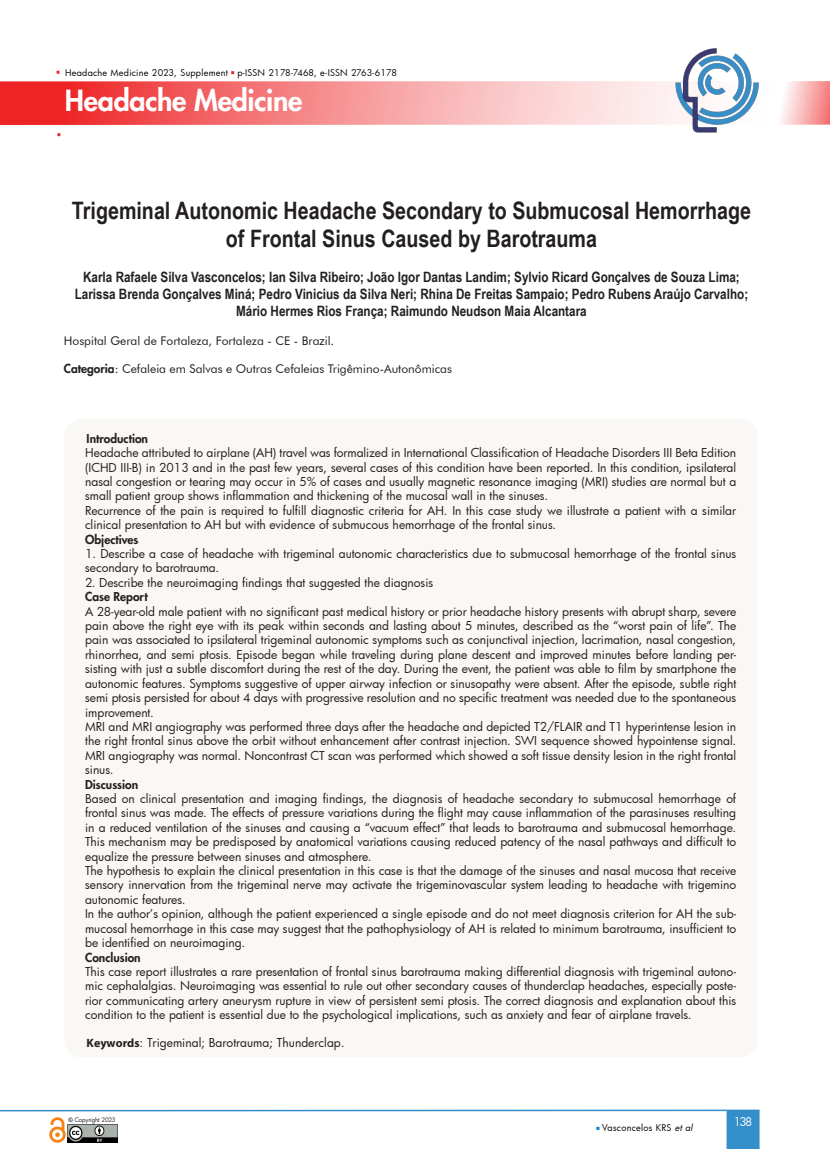
<style>
.page{position:relative;width:830px;height:1149px;background:#fff}
.page>*{position:absolute;margin:0;border:0;box-sizing:border-box;transform-origin:0 0}
.t1{font:800 28.5px "Futura";letter-spacing:-.01em;color:#fff}
.t2{font:700 24px/28.8px "Arial Narrow";color:#231f20;text-align:center}
.t3{font:700 14.25px/17.1px "Arial Narrow";color:#231f20;text-align:center}
.t4{font:12px/14.4px "Futura";color:#231f20;text-align:justify}
.t5{font:12px "Futura BT";color:#231f20}
.t6{font:800 12px "Futura";color:#231f20}
.t7{font:11.55px "Futura";color:#fff}
.t8{font:9px "Futura";letter-spacing:.025em;color:#040503}
.t9{font:6px "Futura";letter-spacing:-.02em;color:#231f20}
.s1{font-family:"Myriad Pro"}
.s2{font-family:"Futura";font-weight:800}
.s3{font-family:"Myriad Pro";font-weight:700}
.s4{font-family:"Arial";font-weight:700}
.s5{font-style:italic}
</style>
<div class="page">
<svg style="left:0;top:81px;width:829px;height:44px;background:#f69394"></svg>
<svg style="left:726px;top:1109px;width:33px;height:39px"></svg>
<hr style="left:0;top:1109px;width:726px;height:1px;background:#338eca">
<img style="left:67px;top:1124px;width:50px;height:18px">
<img style="left:49px;top:1117px;width:17px;height:25px">
<img style="left:674px;top:48px;width:85px;height:85px">
<div style="left:64px;top:419px;width:693px;height:638px;background:#f9f8f5;border-radius:18px"></div>
<p class="t8" style="left:65px;top:66px;width:333px">Headache Medicine 2023, Supplement p-ISSN 2178-7468, e-ISSN 2763-6178</p>
<h1 class="t1" style="left:65px;top:83px;width:239px">Headache Medicine</h1>
<p class="t2" style="left:72px;top:194px;width:680px">Trigeminal Autonomic Headache Secondary to Submucosal Hemorrhage of Frontal Sinus Caused by Barotrauma</p>
<p class="t3" style="left:83px;top:267px;width:657px">Karla Rafaele Silva Vasconcelos; Ian Silva Ribeiro; João Igor Dantas Landim; Sylvio Ricard Gonçalves de Souza Lima;</p>
<p class="t3" style="left:75px;top:284px;width:674px">Larissa Brenda Gonçalves Miná; Pedro Vinicius da Silva Neri; Rhina De Freitas Sampaio; Pedro Rubens Araújo Carvalho;<br>Mário Hermes Rios França; Raimundo Neudson Maia Alcantara</p>
<p class="t5" style="left:64px;top:333px;width:272px">Hospital Geral de Fortaleza, Fortaleza - CE - Bra<span class="s1">z</span>il.</p>
<p class="t5" style="left:64px;top:362px;width:389px"><span class="s2">Categoria</span>: Cefaleia em Salvas e Outras Cefaleias Trigêmino-Autonômicas</p>
<p class="t6" style="left:87px;top:430px;width:63px">Introduction</p>
<p class="t4" style="left:85px;top:445px;width:652px">Headache attributed to airplane (AH) travel was formalized in International Classification of Headache Disorders III Beta Edition (ICHD III-B) in 2013 and in the past few years, several cases of this condition have been reported. In this condition, ipsilateral nasal congestion or tearing may occur in 5% of cases and usually magnetic resonance imaging (MRI) studies are normal but a small patient group shows inflammation and thickening of the mucosal wall in the sinuses.</p>
<p class="t4" style="left:85px;top:502px;width:652px">Recurrence of the pain is required to fulfill diagnostic criteria for AH. In this case study we illustrate a patient with a similar clinical presentation to AH but with evidence of submucous hemorrhage of the frontal sinus.</p>
<p class="t6" style="left:85px;top:531px;width:55px">Objectives</p>
<p class="t4" style="left:85px;top:546px;width:652px">1. Describe a case of headache with trigeminal autonomic characteristics due to submucosal hemorrhage of the frontal sinus secondary to barotrauma.</p>
<p class="t4" style="left:85px;top:574px;width:349px">2. Describe the neuroimaging findings that suggested the diagnosis</p>
<p class="t6" style="left:85px;top:589px;width:64px">Case Report</p>
<p class="t4" style="left:85px;top:603px;width:652px">A 28-year-old male patient with no significant past medical history or prior headache history presents with abrupt sharp, severe pain above the right eye with its peak within seconds and lasting about 5 minutes, described as the “worst pain of life”. The pain was associated to ipsilateral trigeminal autonomic symptoms such as conjunctival injection, lacrimation, nasal congestion, rhinorrhea, and semi ptosis. Episode began while traveling during plane descent and improved minutes before landing per&shy;sisting with just a subtle discomfort during the rest of the day. During the event, the patient was able to film by smartphone the autonomic features. Symptoms suggestive of upper airway infection or sinusopathy were absent. After the episode, subtle right semi ptosis persisted for about 4 days with progressive resolution and no specific treatment was needed due to the spontaneous improvement.</p>
<p class="t4" style="left:85px;top:718px;width:652px">MRI and MRI angiography was performed three days after the headache and depicted T2/FLAIR and T1 hyperintense lesion in the right frontal sinus above the orbit without enhancement after contrast injection. SWI sequence showed hypointense signal.<br>MRI angiography was normal. Noncontrast CT scan was performed which showed a soft tissue density lesion in the right frontal sinus.</p>
<p class="t6" style="left:85px;top:776px;width:55px">Discussion</p>
<p class="t4" style="left:85px;top:790px;width:652px">Based on clinical presentation and imaging findings, the diagnosis of headache secondary to submucosal hemorrhage of frontal sinus was made. The effects of pressure variations during the flight may cause inflammation of the parasinuses resulting in a reduced ventilation of the sinuses and causing a “vacuum effect” that leads to barotrauma and submucosal hemorrhage.<br>This mechanism may be predisposed by anatomical variations causing reduced patency of the nasal pathways and difficult to equalize the pressure between sinuses and atmosphere.</p>
<p class="t4" style="left:85px;top:862px;width:652px">The hypothesis to explain the clinical presentation in this case is that the damage of the sinuses and nasal mucosa that receive sensory innervation from the trigeminal nerve may activate the trigeminovascular system leading to headache with trigemino autonomic features.</p>
<p class="t4" style="left:85px;top:906px;width:652px">In the author’s opinion, although the patient experienced a single episode and do not meet diagnosis criterion for AH the sub&shy;mucosal hemorrhage in this case may suggest that the pathophysiology of AH is related to minimum barotrauma, insufficient to be identified on neuroimaging.</p>
<p class="t6" style="left:85px;top:949px;width:57px">Conclusion</p>
<p class="t4" style="left:85px;top:963px;width:652px">This case report illustrates a rare presentation of frontal sinus barotrauma making differential diagnosis with trigeminal autono&shy;mic cephalalgias. Neuroimaging was essential to rule out other secondary causes of thunderclap headaches, especially poste&shy;rior communicating artery aneurysm rupture in view of persistent semi ptosis. The correct diagnosis and explanation about this condition to the patient is essential due to the psychological implications, such as anxiety and fear of airplane travels.</p>
<p class="t4" style="left:87px;top:1034px;width:259px"><span class="s3">Keywords</span>: Trigeminal; Barotrauma; Thunderclap.</p>
<p class="t9" style="left:69px;top:1114px;width:48px"><span class="s4">©</span> Copyright 2023</p>
<p class="t8" style="left:602px;top:1121px;width:94px">Vasconcelos KRS <span class="s5">et al</span></p>
<p class="t7" style="left:733px;top:1113px;width:20px">138</p>
</div>
